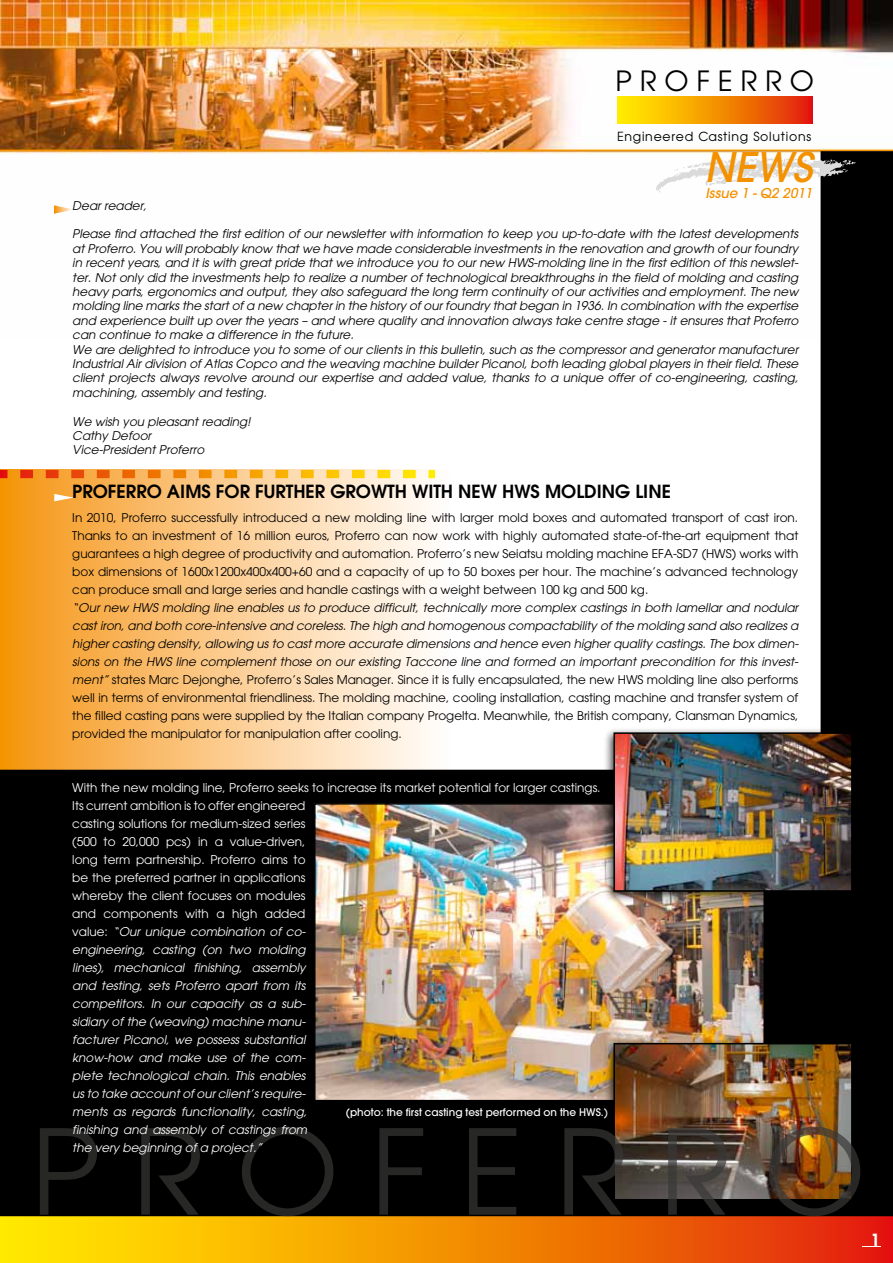
<style>
.page{position:relative;width:893px;height:1263px;background:#fff}
.page>*{position:absolute;margin:0;border:0;box-sizing:border-box;transform-origin:0 0}
.t1{font:italic 500 40.5px "Avant Garde";color:#f39100}
.t2{font:27.75px "Avant Garde";letter-spacing:.28em;color:#000}
.t3{font:600 18px "Avant Garde";color:#000}
.t4{font:600 18px "Avant Garde";color:#fff}
.t5{font:italic 500 13.5px "Avant Garde";color:#f39100}
.t6{font:12.6px "Avant Garde";letter-spacing:.06em;color:#000}
.t7{font:italic 12px/14.4px "Avant Garde";color:#000}
.t8{font:italic 12px/18px "Avant Garde";color:#fff}
.t9{font:12px/18px "Avant Garde";color:#000;text-align:justify}
.t10{font:500 10.5px "Avant Garde";color:#fff}
.s1{font-style:normal}
</style>
<div class="page">
<svg style="left:0;top:1216px;width:893px;height:47px;background:#f18b03"></svg>
<svg style="left:862px;top:1247px;width:19px;height:1px"></svg>
<img style="left:0;top:0;width:893px;height:340px">
<div style="left:617px;top:97px;width:195px;height:26px;background:linear-gradient(to right,#fff800,#e3240a)"></div>
<hr style="left:0;top:150px;width:893px;height:1px;background:#f39100">
<div style="left:0;top:470px;width:450px;height:537px;background:linear-gradient(to right,#f59614,#fff)"></div>
<div style="left:0;top:770px;width:893px;height:446px;background:#000"></div>
<svg style="left:0;top:470px;width:435px;height:8px;background:#f6aa45"></svg>
<div style="left:821px;top:151px;width:72px;height:1043px;background:#000"></div>
<svg style="left:656px;top:157px;width:200px;height:37px"></svg>
<svg style="left:54px;top:205px;width:19px;height:9px"></svg>
<img style="left:317px;top:806px;width:445px;height:292px">
<div style="left:314px;top:803px;width:451px;height:298px;border:2px solid #000"></div>
<div style="left:603px;top:727px;width:255px;height:176px;background:#000;opacity:.75"></div>
<img style="left:616px;top:735px;width:234px;height:154px">
<div style="left:613px;top:732px;width:240px;height:160px;border:2px solid #000"></div>
<div style="left:603px;top:1038px;width:255px;height:174px;background:#000;opacity:.75"></div>
<img style="left:616px;top:1046px;width:234px;height:151px">
<div style="left:613px;top:1043px;width:240px;height:157px;border:2px solid #000"></div>
<svg style="left:54px;top:494px;width:20px;height:7px"></svg>
<svg style="left:40px;top:1128px;width:57px;height:87px;background:#0c0c0c"></svg>
<svg style="left:141px;top:1128px;width:59px;height:87px;background:#0e0e0e"></svg>
<svg style="left:242px;top:1126px;width:91px;height:90px;background:#0a0a09"></svg>
<svg style="left:379px;top:1128px;width:44px;height:87px;background:#0d0d0c"></svg>
<svg style="left:469px;top:1128px;width:47px;height:87px;background:#0f0f0f"></svg>
<svg style="left:564px;top:1128px;width:59px;height:87px;background:#161412"></svg>
<svg style="left:668px;top:1128px;width:59px;height:87px;background:#423e3a"></svg>
<img style="left:769px;top:1126px;width:91px;height:90px">
<h2 class="t2" style="left:616px;top:63px;width:200px">PROFERRO</h2>
<p class="t6" style="left:617px;top:129px;width:196px">Engineered Casting Solutions</p>
<h1 class="t1" style="left:705px;top:142px;width:109px">NEWS</h1>
<p class="t5" style="left:705px;top:185px;width:109px">Issue 1 - Q2 2011</p>
<p class="t7" style="left:72px;top:198px;width:76px">Dear reader,</p>
<p class="t7" style="left:72px;top:227px;width:728px">Please find attached the first edition of our newsletter with information to keep you up-to-date with the latest developments at Proferro. You will probably know that we have made considerable investments in the renovation and growth of our foundry in recent years, and it is with great pride that we introduce you to our new HWS-molding line in the first edition of this newslet&shy;ter. Not only did the investments help to realize a number of technological breakthroughs in the field of molding and casting heavy parts, ergonomics and output, they also safeguard the long term continuity of our activities and employment. The new molding line marks the start of a new chapter in the history of our foundry that began in 1936. In combination with the expertise and experience built up over the years – and where quality and innovation always take centre stage - it ensures that Proferro can continue to make a difference in the future.<br>We are delighted to introduce you to some of our clients in this bulletin, such as the compressor and generator manufacturer Industrial Air division of Atlas Copco and the weaving machine builder Picanol, both leading global players in their field. These client projects always revolve around our expertise and added value, thanks to a unique offer of co-engineering, casting, machining, assembly and testing.</p>
<p class="t7" style="left:72px;top:414px;width:180px">We wish you pleasant reading!<br>Cathy Defoor<br>Vice-President Proferro</p>
<h3 class="t3" style="left:72px;top:479px;width:600px">PROFERRO AIMS FOR FURTHER GROWTH WITH NEW HWS MOLDING LINE</h3>
<p class="t9" style="left:72px;top:509px;width:728px">In 2010, Proferro successfully introduced a new molding line with larger mold boxes and automated transport of cast iron.<br>Thanks to an investment of 16 million euros, Proferro can now work with highly automated state-of-the-art equipment that guarantees a high degree of productivity and automation. Proferro’s new Seiatsu molding machine EFA-SD7 (HWS) works with box dimensions of 1600x1200x400x400+60 and a capacity of up to 50 boxes per hour. The machine’s advanced technology can produce small and large series and handle castings with a weight between 100 kg and 500 kg.</p>
<p class="t7" style="left:72px;top:599px;width:728px;line-height:18px;text-align:justify">“Our new HWS molding line enables us to produce difficult, technically more complex castings in both lamellar and nodular cast iron, and both core-intensive and coreless. The high and homogenous compactability of the molding sand also realizes a higher casting density, allowing us to cast more accurate dimensions and hence even higher quality castings. The box dimen&shy;sions on the HWS line complement those on our existing Taccone line and formed an important precondition for this invest&shy;ment” <span class="s1">states Marc Dejonghe, Proferro’s Sales Manager. Since it is fully encapsulated, the new HWS molding line also performs well in terms of environmental friendliness. The molding machine, cooling installation, casting machine and transfer system of the filled casting pans were supplied by the Italian company Progelta. Meanwhile, the British company, Clansman Dynamics, provided the manipulator for manipulation after cooling.</span></p>
<p class="t8" style="left:72px;top:779px;width:530px"><span class="s1">With the new molding line, Proferro seeks to increase its market potential for larger castings.<br>Its current ambition is to offer engineered<br>casting solutions for medium-sized series<br>(500 to 20,000 pcs) in a value-driven,<br>long term partnership. Proferro aims to<br>be the preferred partner in applications<br>whereby the client focuses on modules<br>and components with a high added<br>value:</span> “Our unique combination of co-<br>engineering, casting (on two molding<br>lines), mechanical finishing, assembly<br>and testing, sets Proferro apart from its<br>competitors. In our capacity as a sub-<br>sidiary of the (weaving) machine manu-<br>facturer Picanol, we possess substantial<br>know-how and make use of the com-<br>plete technological chain. This enables<br>us to take account of our client’s require-<br>ments as regards functionality, casting,<br>finishing and assembly of castings from<br>the very beginning of a project.”</p>
<p class="t10" style="left:346px;top:1106px;width:264px">(photo: the first casting test performed on the HWS.)</p>
<h3 class="t4" style="left:870px;top:1228px;width:12px">1</h3>
</div>
